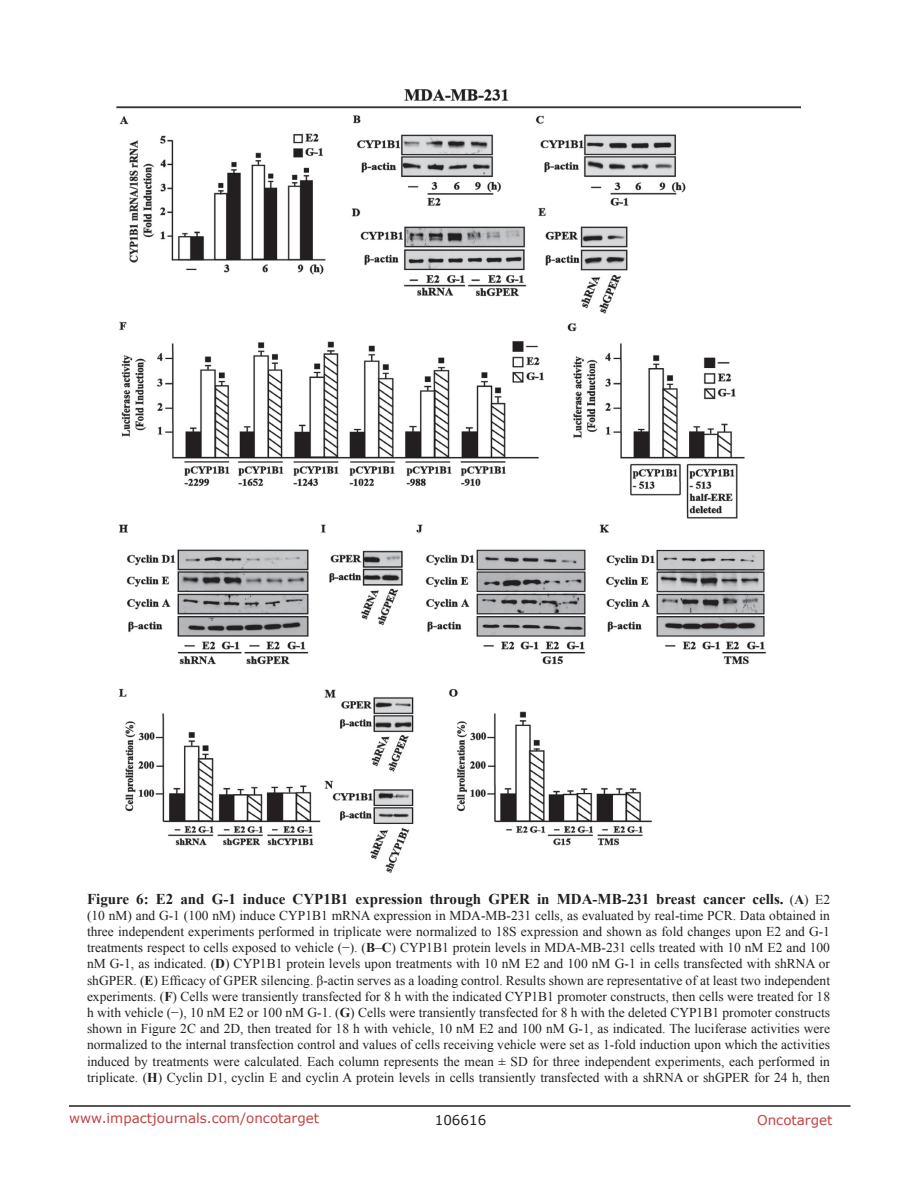
<style>
.page{position:relative;width:918px;height:1188px;background:#fff}
.page>*{position:absolute;margin:0;border:0;box-sizing:border-box;transform-origin:0 0}
.Figuretrx{font:700 15px "Times New Roman";color:#231f20}
.Figuretrx-2{font:13.5px/16.2px "Times New Roman";color:#231f20;text-align:justify}
.t1{font:13.5px "Verdana";color:#c24141}
.t2{font:13.5px "Verdana";color:#231f20}
.s1{font-weight:400;font-size:13.5px}
.s2{font-size:13.5px}
.s3{font-weight:700}
</style>
<div class="page">
<hr style="left:69px;top:1105px;width:781px;height:2px;background:#231f20">
<img style="left:116px;top:90px;width:685px;height:782px">
<p class="Figuretrx" style="left:87px;top:888px;width:745px">Figure 6: E2 and G-1 induce CYP1B1 expression through GPER in MDA-MB-231 breast cancer cells. <span class="s1">(</span><span class="s2">A</span><span class="s1">) E2</span></p>
<p class="Figuretrx-2" style="left:87px;top:907px;width:745px">(10 nM) and G-1 (100 nM) induce CYP1B1 mRNA expression in MDA-MB-231 cells, as evaluated by real-time PCR. Data obtained in three independent experiments performed in triplicate were normalized to 18S expression and shown as fold changes upon E2 and G-1 treatments respect to cells exposed to vehicle (−). (<span class="s3">B</span>–<span class="s3">C</span>) CYP1B1 protein levels in MDA-MB-231 cells treated with 10 nM E2 and 100 nM G-1, as indicated. (<span class="s3">D</span>) CYP1B1 protein levels upon treatments with 10 nM E2 and 100 nM G-1 in cells transfected with shRNA or shGPER. (<span class="s3">E</span>) Efficacy of GPER silencing. β-actin serves as a loading control. Results shown are representative of at least two independent experiments. (<span class="s3">F</span>) Cells were transiently transfected for 8 h with the indicated CYP1B1 promoter constructs, then cells were treated for 18 h with vehicle (−), 10 nM E2 or 100 nM G-1. (<span class="s3">G</span>) Cells were transiently transfected for 8 h with the deleted CYP1B1 promoter constructs shown in Figure 2C and 2D, then treated for 18 h with vehicle, 10 nM E2 and 100 nM G-1, as indicated. The luciferase activities were normalized to the internal transfection control and values of cells receiving vehicle were set as 1-fold induction upon which the activities induced by treatments were calculated. Each column represents the mean ± SD for three independent experiments, each performed in triplicate. (<span class="s3">H</span>) Cyclin D1, cyclin E and cyclin A protein levels in cells transiently transfected with a shRNA or shGPER for 24 h, then</p>
<p class="t1" style="left:69px;top:1109px;width:252px">www.impactjournals.com/oncotarget</p>
<p class="t2" style="left:435px;top:1111px;width:53px">106616</p>
<p class="t1" style="left:757px;top:1111px;width:77px">Oncotarget</p>
</div>
